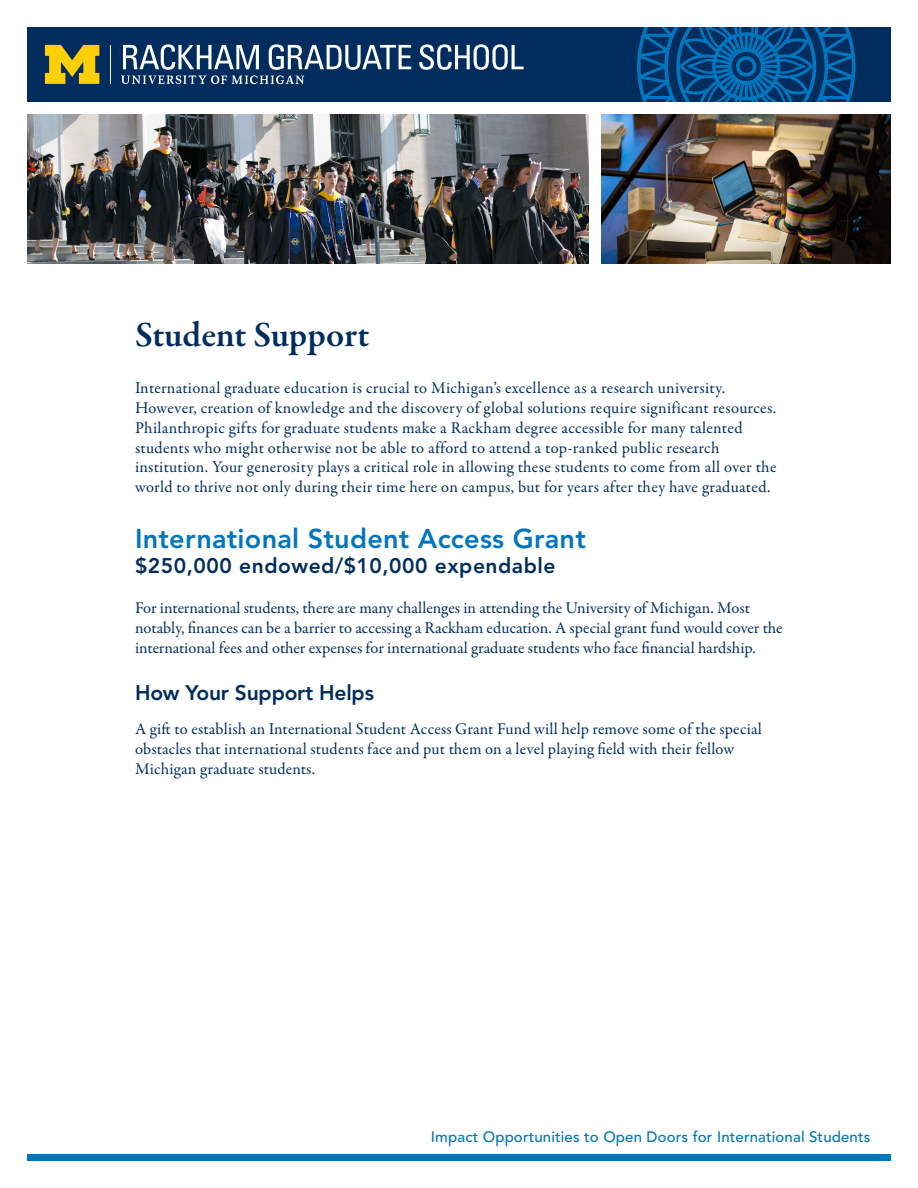
<style>
.page{position:relative;width:918px;height:1188px;background:#fff}
.page>*{position:absolute;margin:0;border:0;box-sizing:border-box;transform-origin:0 0}
.t1{font:600 36px "Garamond Premr Pro";letter-spacing:-.005em;color:#002d5e}
.t2{font:800 27px "Avenir LT Std";letter-spacing:.01em;color:#0076be}
.t3{font:800 21px "Avenir LT Std";letter-spacing:.025em;color:#002d5e}
.t4{font:800 21px "Avenir LT Std";letter-spacing:-.01em;color:#002d5e}
.t5{font:16.5px/19.8px "Garamond Premr Pro";letter-spacing:.01em;color:#002d5e}
.t6{font:500 15px "Avenir LT Std";letter-spacing:.01em;color:#0076be}
</style>
<div class="page">
<div style="left:27px;top:1155px;width:864px;height:6px;background:#0076be"></div>
<div style="left:27px;top:27px;width:864px;height:75px;background:#002d5e"></div>
<svg style="left:419px;top:44px;width:105px;height:26px"></svg>
<hr style="left:110px;top:45px;width:1px;height:39px;background:#fff">
<svg style="left:45px;top:45px;width:54px;height:39px"></svg>
<svg style="left:121px;top:44px;width:290px;height:40px"></svg>
<svg style="left:637px;top:27px;width:218px;height:75px"></svg>
<img style="left:27px;top:114px;width:562px;height:150px">
<img style="left:602px;top:114px;width:289px;height:150px">
<p class="t1" style="left:135px;top:313px;width:236px">Student Support</p>
<p class="t5" style="left:135px;top:379px;width:643px">International graduate education is crucial to Michigan’s excellence as a research university.<br>However, creation of knowledge and the discovery of global solutions require significant resources.<br>Philanthropic gifts for graduate students make a Rackham degree accessible for many talented students who might otherwise not be able to afford to attend a top-ranked public research institution. Your generosity plays a critical role in allowing these students to come from all over the world to thrive not only during their time here on campus, but for years after they have graduated.</p>
<p class="t2" style="left:135px;top:523px;width:452px">International Student Access Grant</p>
<p class="t3" style="left:135px;top:553px;width:422px">$250,000 endowed/$10,000 expendable</p>
<p class="t5" style="left:135px;top:598px;width:649px">For international students, there are many challenges in attending the University of Michigan. Most notably, finances can be a barrier to accessing a Rackham education. A special grant fund would cover the international fees and other expenses for international graduate students who face financial hardship.</p>
<p class="t4" style="left:135px;top:680px;width:241px">How Your Support Helps</p>
<p class="t5" style="left:135px;top:719px;width:629px">A gift to establish an International Student Access Grant Fund will help remove some of the special obstacles that international students face and put them on a level playing field with their fellow<br>Michigan graduate students.</p>
<p class="t6" style="left:431px;top:1128px;width:441px">Impact Opportunities to Open Doors for International Students</p>
</div>
